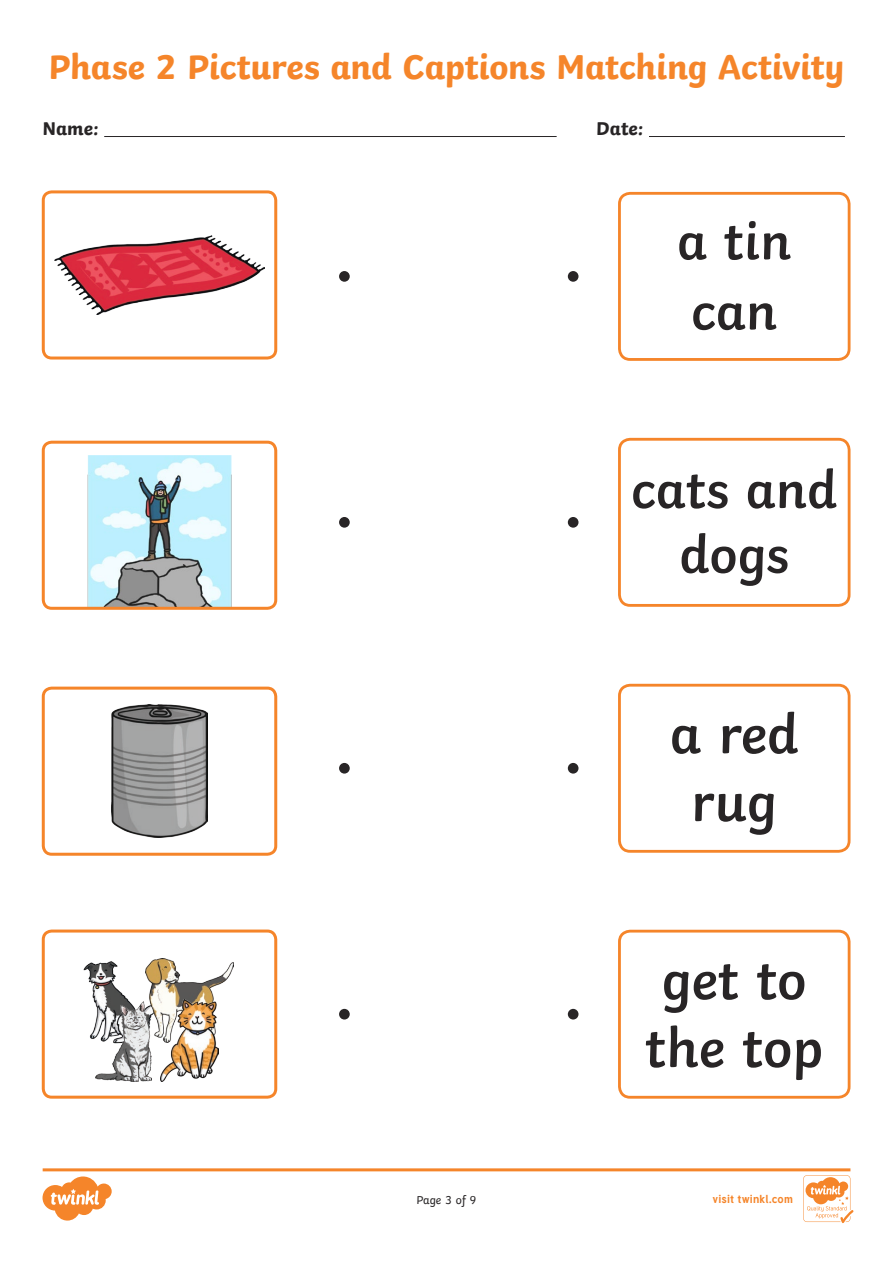
<style>
.page{position:relative;width:893px;height:1263px;background:#fff}
.page>*{position:absolute;margin:0;border:0;box-sizing:border-box;transform-origin:0 0}
.Heading_2{font:600 56.55px/67.8px "Twinkl";color:#282526;text-align:center}
.Heading_2-2{font:600 54px/64.8px "Twinkl";color:#282526;text-align:center}
.Heading_1{font:700 36px "Twinkl";letter-spacing:-.01em;color:#f5852a}
.KS2_Body_Copy{font:700 19.5px "Twinkl";color:#282526}
.t1{font:12px "Twinkl";letter-spacing:-.005em;color:#282526}
.t2{font:700 11.4px "Tuffy";letter-spacing:.015em;color:#f5852a}
</style>
<div class="page">
<div style="left:339px;top:271px;width:11px;height:11px;background:#282526;border-radius:50%"></div>
<div style="left:339px;top:763px;width:11px;height:11px;background:#282526;border-radius:50%"></div>
<div style="left:339px;top:517px;width:11px;height:11px;background:#282526;border-radius:50%"></div>
<div style="left:339px;top:1009px;width:11px;height:10px;background:#282526;border-radius:50%"></div>
<div style="left:568px;top:271px;width:10px;height:11px;background:#282526;border-radius:50%"></div>
<div style="left:568px;top:763px;width:10px;height:11px;background:#282526;border-radius:50%"></div>
<div style="left:568px;top:517px;width:10px;height:11px;background:#282526;border-radius:50%"></div>
<div style="left:568px;top:1009px;width:10px;height:10px;background:#282526;border-radius:50%"></div>
<div style="left:618px;top:192px;width:232px;height:169px;border:3px solid #f5852a;border-radius:11px"></div>
<div style="left:618px;top:438px;width:232px;height:169px;border:3px solid #f5852a;border-radius:11px"></div>
<div style="left:618px;top:684px;width:232px;height:169px;border:3px solid #f5852a;border-radius:11px"></div>
<div style="left:618px;top:930px;width:232px;height:169px;border:3px solid #f5852a;border-radius:11px"></div>
<hr style="left:104px;top:136px;width:453px;height:1px;background:#282526">
<hr style="left:649px;top:136px;width:196px;height:1px;background:#282526">
<img style="left:54px;top:235px;width:211px;height:80px">
<div style="left:42px;top:190px;width:235px;height:169px;border:3px solid #f5852a;border-radius:9px"></div>
<img style="left:88px;top:455px;width:143px;height:151px">
<div style="left:42px;top:441px;width:235px;height:169px;border:3px solid #f5852a;border-radius:9px"></div>
<img style="left:111px;top:705px;width:97px;height:133px">
<div style="left:42px;top:687px;width:235px;height:169px;border:3px solid #f5852a;border-radius:9px"></div>
<div style="left:42px;top:929px;width:235px;height:170px;border:3px solid #f5852a;border-radius:9px"></div>
<img style="left:83px;top:961px;width:46px;height:78px">
<img style="left:145px;top:958px;width:88px;height:80px">
<img style="left:160px;top:1000px;width:58px;height:81px">
<img style="left:95px;top:1001px;width:57px;height:80px">
<svg style="left:43px;top:1168px;width:810px;height:55px"></svg>
<p class="Heading_1" style="left:49px;top:37px;width:797px">Phase 2 Pictures and Captions Matching Activity</p>
<p class="KS2_Body_Copy" style="left:42px;top:112px;width:58px">Name:</p>
<p class="KS2_Body_Copy" style="left:596px;top:112px;width:49px">Date:</p>
<p class="Heading_2-2" style="left:677px;top:203px;width:116px">a tin</p>
<p class="Heading_2-2" style="left:691px;top:274px;width:87px">can</p>
<p class="Heading_2-2" style="left:631px;top:452px;width:208px">cats and dogs</p>
<p class="Heading_2" style="left:670px;top:695px;width:130px">a red rug</p>
<p class="Heading_2" style="left:645px;top:941px;width:180px;text-align:left">get to the top</p>
<p class="t1" style="left:416px;top:1191px;width:62px">Page 3 of 9</p>
<p class="t2" style="left:712px;top:1190px;width:82px">visit twinkl.com</p>
</div>
